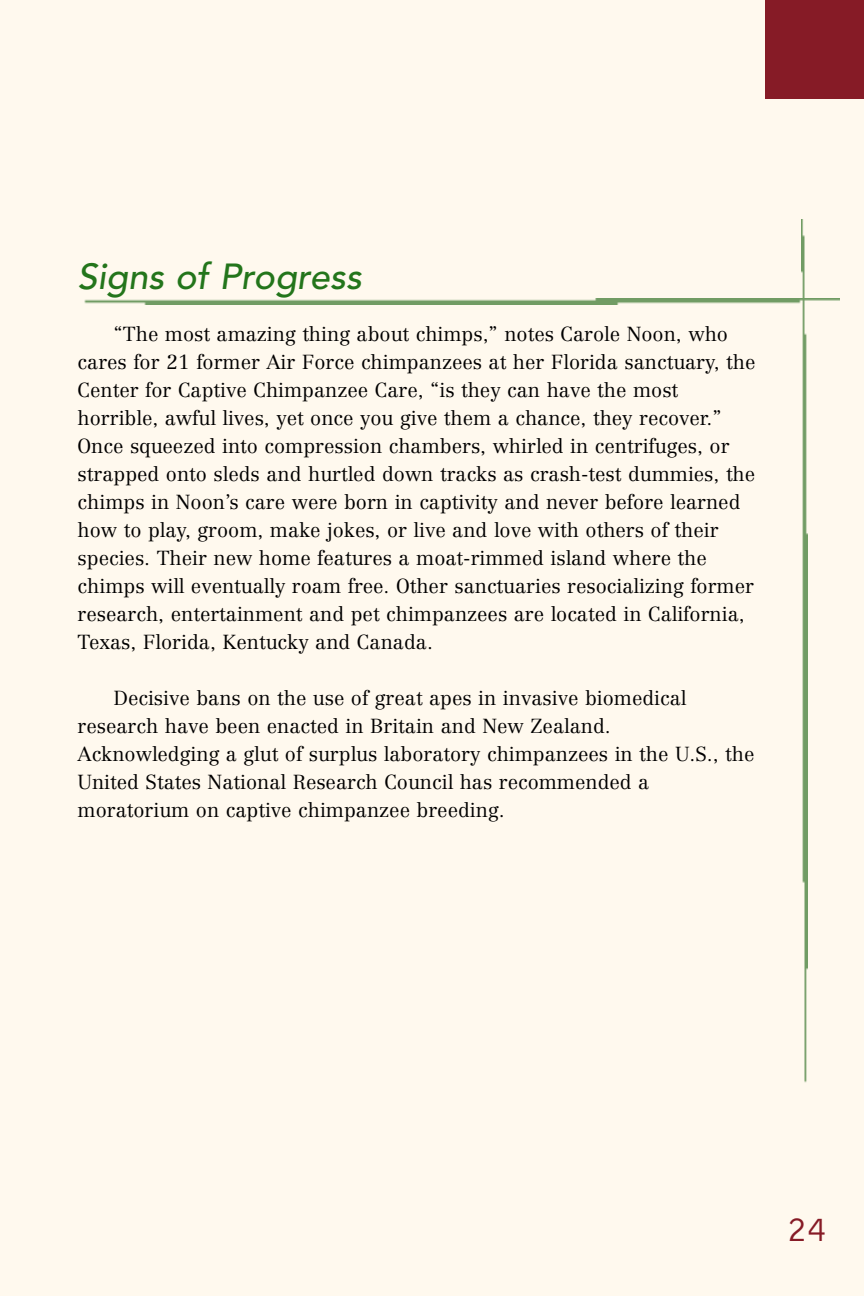
<style>
.page{position:relative;width:864px;height:1296px;background:#fff9ee}
.page>*{position:absolute;margin:0;border:0;box-sizing:border-box;transform-origin:0 0}
.t1{font:italic 500 36px "Avenir";color:#23751b}
.t2{font:36px "Bell Gothic BT";color:#861b26}
.t3{font:300 20px/28px "Centennial";color:#000}
</style>
<div class="page">
<img style="left:84px;top:299px;width:755px;height:6px">
<div style="left:765px;top:0;width:99px;height:98px;background:#861b26"></div>
<img style="left:802px;top:219px;width:5px;height:864px">
<h1 class="t1" style="left:78px;top:261px;width:286px">Signs of Progress</h1>
<p class="t3" style="left:78px;top:322px;width:679px;text-indent:36px">“The most amazing thing about chimps,” notes Carole Noon, who cares for 21 former Air Force chimpanzees at her Florida sanctuary, the Center for Captive Chimpanzee Care, “is they can have the most horrible, awful lives, yet once you give them a chance, they recover.” Once squeezed into compression chambers, whirled in centrifuges, or strapped onto sleds and hurtled down tracks as crash-test dummies, the chimps in Noon’s care were born in captivity and never before learned how to play, groom, make jokes, or live and love with others of their species. Their new home features a moat-rimmed island where the chimps will eventually roam free. Other sanctuaries resocializing former research, entertainment and pet chimpanzees are located in California, Texas, Florida, Kentucky and Canada.</p>
<p class="t3" style="left:78px;top:686px;width:678px;text-indent:36px">Decisive bans on the use of great apes in invasive biomedical research have been enacted in Britain and New Zealand.<br>Acknowledging a glut of surplus laboratory chimpanzees in the U.S., the United States National Research Council has recommended a moratorium on captive chimpanzee breeding.</p>
<h1 class="t2" style="left:787px;top:1216px;width:42px">24</h1>
</div>
